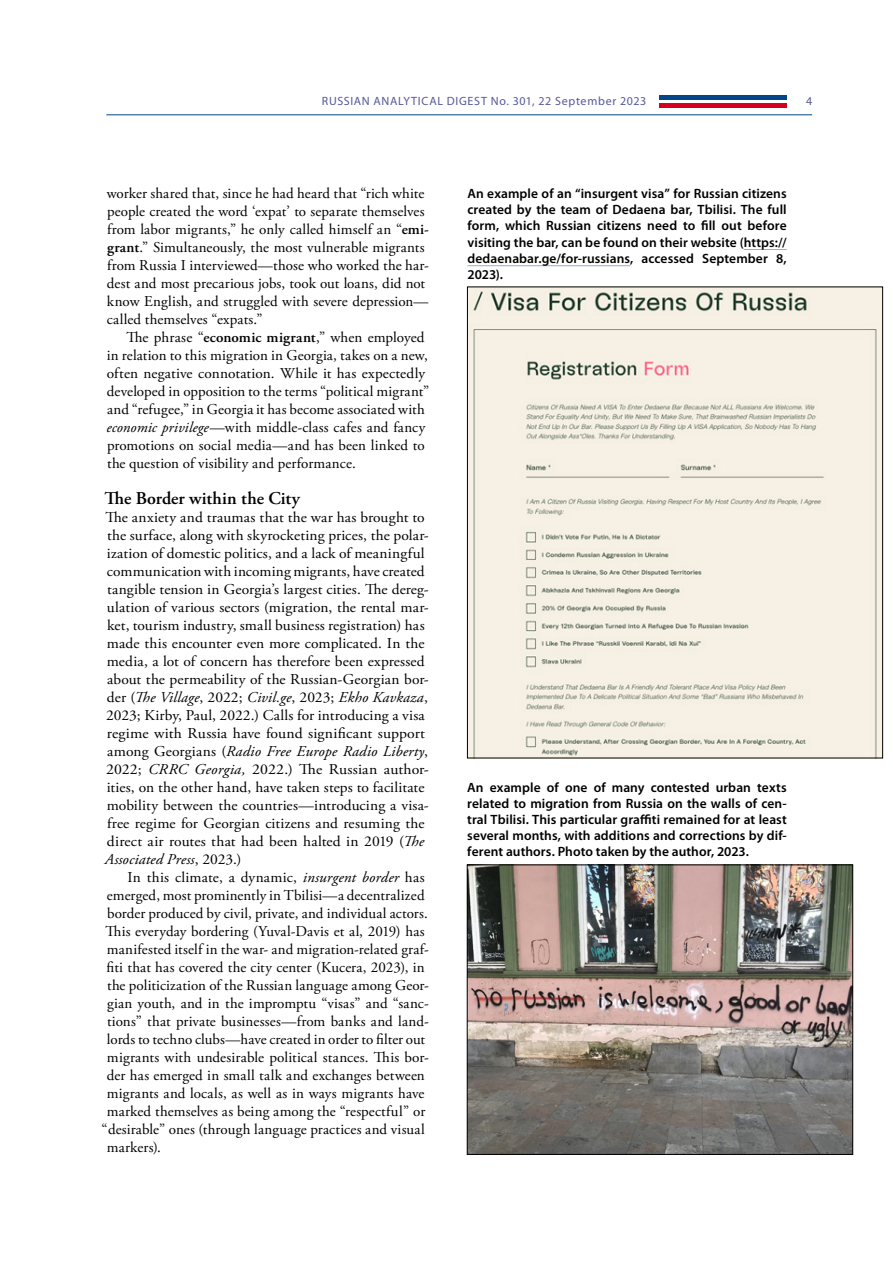
<style>
.page{position:relative;width:893px;height:1263px;background:#fff}
.page>*{position:absolute;margin:0;border:0;box-sizing:border-box;transform-origin:0 0}
.Zwischenueberschrift{font:600 18px "Adobe Garamond Pro";color:#000}
.Standardtext_Artikel{font:15px/18px "Adobe Garamond Pro";letter-spacing:.01em;color:#000}
.Nach_Ueberschrift_2{font:15px/18px "Adobe Garamond Pro";letter-spacing:.01em;color:#000}
.Ueberschrift_Tabelle{font:600 13.5px/16.2px "Myriad Pro";letter-spacing:.005em;color:#000;text-align:justify}
.t1{font:12px "Myriad Pro";letter-spacing:.055em;color:#56589b}
.s1{font-weight:600}
.s2{font-style:italic}
</style>
<div class="page">
<div style="left:659px;top:103px;width:128px;height:5px;background:#d4001e"></div>
<hr style="left:659px;top:96px;width:128px;height:4px;background:#004688">
<hr style="left:106px;top:114px;width:706px;height:1px;background:#004688">
<hr style="left:744px;top:249px;width:43px;height:1px;background:#88aee1">
<hr style="left:467px;top:265px;width:163px;height:1px;background:#88aee1">
<img style="left:469px;top:289px;width:412px;height:467px">
<img style="left:469px;top:867px;width:382px;height:285px">
<div style="left:467px;top:865px;width:386px;height:289px;border:1px solid #000"></div>
<p class="t1" style="left:322px;top:94px;width:326px">RUSSIAN ANALYTICAL DIGEST No. 301, 22 September 2023</p>
<p class="t1" style="left:806px;top:94px;width:8px">4</p>
<p class="Standardtext_Artikel" style="left:107px;top:185px;width:324px">worker shared that, since he had heard that “rich white people created the word ‘expat’ to separate themselves from labor migrants,” he only called himself an “<span class="s1">emi&shy;grant</span>.” Simultaneously, the most vulnerable migrants from Russia I interviewed—those who worked the har&shy;dest and most precarious jobs, took out loans, did not know English, and struggled with severe depression— called themselves “expats.”</p>
<p class="Standardtext_Artikel" style="left:106px;top:329px;width:324px;text-indent:20px">The phrase “<span class="s1">economic migrant</span>,” when employed in relation to this migration in Georgia, takes on a new, often negative connotation. While it has expectedly developed in opposition to the terms “political migrant” and “refugee,” in Georgia it has become associated with <span class="s2">economic privilege</span>—with middle-class cafes and fancy promotions on social media—and has been linked to the question of visibility and performance.</p>
<p class="Zwischenueberschrift" style="left:104px;top:488px;width:197px">The Border within the City</p>
<p class="Nach_Ueberschrift_2" style="left:105px;top:509px;width:326px">The anxiety and traumas that the war has brought to the surface, along with skyrocketing prices, the polar&shy;ization of domestic politics, and a lack of meaningful communication with incoming migrants, have created tangible tension in Georgia’s largest cities. The dereg&shy;ulation of various sectors (migration, the rental mar&shy;ket, tourism industry, small business registration) has made this encounter even more complicated. In the media, a lot of concern has therefore been expressed about the permeability of the Russian-Georgian bor&shy;der (<span class="s2">The Village</span>, 2022; <span class="s2">Civil.ge</span>, 2023; <span class="s2">Ekho Kavkaza</span>, 2023; Kirby, Paul, 2022.) Calls for introducing a visa regime with Russia have found significant support among Georgians (<span class="s2">Radio Free Europe Radio Liberty</span>, 2022; <span class="s2">CRRC Georgia,</span> 2022.) The Russian author&shy;ities, on the other hand, have taken steps to facilitate mobility between the countries—introducing a visa&shy;free regime for Georgian citizens and resuming the direct air routes that had been halted in 2019 (<span class="s2">The Associated Press</span>, 2023.)</p>
<p class="Standardtext_Artikel" style="left:128px;top:869px;width:299px">In this climate, a dynamic, <span class="s2">insurgent border</span> has</p>
<p class="Standardtext_Artikel" style="left:107px;top:887px;width:319px">emerged, most prominently in Tbilisi—a decentralized</p>
<p class="Standardtext_Artikel" style="left:107px;top:905px;width:322px">border produced by civil, private, and individual actors.</p>
<p class="Standardtext_Artikel" style="left:105px;top:923px;width:321px">This everyday bordering (Yuval-Davis et al, 2019) has</p>
<p class="Standardtext_Artikel" style="left:107px;top:941px;width:323px">manifested itself in the war- and migration-related graf-</p>
<p class="Standardtext_Artikel" style="left:107px;top:959px;width:320px">fiti that has covered the city center (Kucera, 2023), in</p>
<p class="Standardtext_Artikel" style="left:107px;top:977px;width:323px">the politicization of the Russian language among Geor-</p>
<p class="Standardtext_Artikel" style="left:107px;top:995px;width:323px">gian youth, and in the impromptu “visas” and “sanc-</p>
<p class="Standardtext_Artikel" style="left:107px;top:1013px;width:323px">tions” that private businesses—from banks and land-</p>
<p class="Standardtext_Artikel" style="left:107px;top:1031px;width:320px">lords to techno clubs—have created in order to filter out</p>
<p class="Standardtext_Artikel" style="left:107px;top:1049px;width:323px">migrants with undesirable political stances. This bor-</p>
<p class="Standardtext_Artikel" style="left:107px;top:1067px;width:319px">der has emerged in small talk and exchanges between</p>
<p class="Standardtext_Artikel" style="left:107px;top:1085px;width:319px">migrants and locals, as well as in ways migrants have</p>
<p class="Standardtext_Artikel" style="left:107px;top:1103px;width:320px">marked themselves as being among the “respectful” or</p>
<p class="Standardtext_Artikel" style="left:102px;top:1121px;width:325px">“desirable” ones (through language practices and visual</p>
<p class="Standardtext_Artikel" style="left:107px;top:1139px;width:56px">markers).</p>
<p class="Ueberschrift_Tabelle" style="left:467px;top:185px;width:321px">An example of an “insurgent visa” for Russian citizens created by the team of Dedaena bar, Tbilisi. The full form, which Russian citizens need to fill out before visiting the bar, can be found on their website (https:// dedaenabar.ge/for-russians, accessed September 8, 2023).</p>
<p class="Ueberschrift_Tabelle" style="left:467px;top:779px;width:321px">An example of one of many contested urban texts related to migration from Russia on the walls of cen&shy;tral Tbilisi. This particular graffiti remained for at least several months, with additions and corrections by dif&shy;ferent authors. Photo taken by the author, 2023.</p>
</div>
